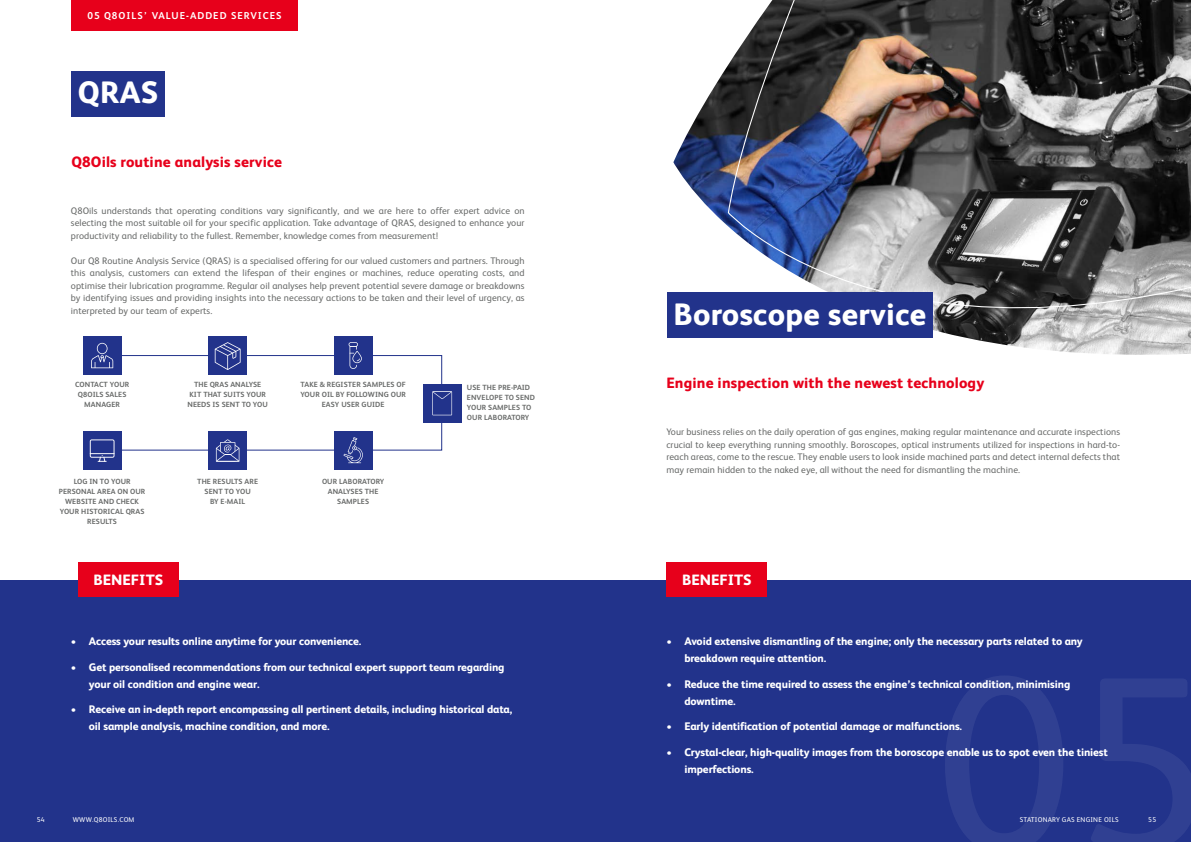
<style>
.page{position:relative;width:1191px;height:842px;background:#fff}
.page>*{position:absolute;margin:0;border:0;box-sizing:border-box;transform-origin:0 0}
.t1{font:249.7px "FS Albert";color:#fff}
.t2{font:800 31px "FS Albert";letter-spacing:.01em;color:#fff}
.t3{font:800 15px "FS Albert";letter-spacing:.01em;color:#e7001b}
.t4{font:800 15px "FS Albert";color:#fff}
.t5{font:800 11px/17px "FS Albert";letter-spacing:-.01em;color:#fff}
.t6{font:700 10px "FS Albert";letter-spacing:.1em;color:#fff}
.t7{font:9.5px/12.5px "FS Albert";letter-spacing:.01em;color:#676968;text-align:justify}
.t8{font:700 7.5px/10px "FS Albert";letter-spacing:.01em;color:#676968;text-align:center}
.t9{font:7px "FS Albert";letter-spacing:.03em;color:#fff}
</style>
<div class="page">
<img style="left:673px;top:67px;width:54px;height:159px">
<svg style="left:727px;top:0;width:464px;height:355px;background:#68686d"></svg>
<div style="left:0;top:581px;width:1191px;height:261px;background:#22338b"></div>
<div style="left:71px;top:0;width:227px;height:30px;background:#e7001b"></div>
<div style="left:666px;top:562px;width:101px;height:34px;background:#e7001b"></div>
<div style="left:667px;top:292px;width:265px;height:46px;background:#22338b"></div>
<div style="left:78px;top:562px;width:100px;height:34px;background:#e7001b"></div>
<div style="left:71px;top:71px;width:93px;height:46px;background:#22338b"></div>
<div style="left:83px;top:336px;width:38px;height:39px;background:#22338b"></div>
<div style="left:208px;top:336px;width:39px;height:39px;background:#22338b"></div>
<div style="left:334px;top:336px;width:38px;height:39px;background:#22338b"></div>
<div style="left:423px;top:385px;width:38px;height:38px;background:#22338b"></div>
<div style="left:83px;top:431px;width:38px;height:38px;background:#22338b"></div>
<div style="left:208px;top:431px;width:39px;height:38px;background:#22338b"></div>
<div style="left:334px;top:431px;width:38px;height:38px;background:#22338b"></div>
<div style="left:102px;top:355px;width:340px;height:96px;border:1px solid #22338b"></div>
<svg style="left:91px;top:343px;width:22px;height:25px"></svg>
<svg style="left:90px;top:439px;width:24px;height:23px"></svg>
<svg style="left:348px;top:342px;width:14px;height:27px"></svg>
<svg style="left:216px;top:439px;width:23px;height:23px"></svg>
<svg style="left:432px;top:391px;width:20px;height:24px"></svg>
<svg style="left:343px;top:437px;width:20px;height:26px"></svg>
<svg style="left:215px;top:342px;width:26px;height:28px"></svg>
<p class="t6" style="left:87px;top:10px;width:196px">05 Q8OILS’ VALUE-ADDED SERVICES</p>
<h2 class="t2" style="left:78px;top:75px;width:82px">QRAS</h2>
<h3 class="t3" style="left:71px;top:153px;width:212px">Q8Oils routine analysis service</h3>
<p class="t7" style="left:71px;top:204px;width:455px">Q8Oils understands that operating conditions vary significantly, and we are here to offer expert advice on selecting the most suitable oil for your specific application. Take advantage of QRAS, designed to enhance your productivity and reliability to the fullest. Remember, knowledge comes from measurement!</p>
<p class="t7" style="left:71px;top:254px;width:455px">Our Q8 Routine Analysis Service (QRAS) is a specialised offering for our valued customers and partners. Through this analysis, customers can extend the lifespan of their engines or machines, reduce operating costs, and optimise their lubrication programme. Regular oil analyses help prevent potential severe damage or breakdowns by identifying issues and providing insights into the necessary actions to be taken and their level of urgency, as interpreted by our team of experts.</p>
<p class="t8" style="left:75px;top:380px;width:56px">CONTACT YOUR<br>Q8OILS SALES<br>MANAGER</p>
<p class="t8" style="left:187px;top:380px;width:82px">THE QRAS ANALYSE<br>KIT THAT SUITS YOUR<br>NEEDS IS SENT TO YOU</p>
<p class="t8" style="left:300px;top:380px;width:107px">TAKE &amp; REGISTER SAMPLES OF<br>YOUR OIL BY FOLLOWING OUR<br>EASY USER GUIDE</p>
<p class="t8" style="left:59px;top:477px;width:88px">LOG IN TO YOUR<br>PERSONAL AREA ON OUR<br>WEBSITE AND CHECK<br>YOUR HISTORICAL QRAS<br>RESULTS</p>
<p class="t8" style="left:322px;top:477px;width:64px">OUR LABORATORY<br>ANALYSES THE<br>SAMPLES</p>
<p class="t8" style="left:197px;top:477px;width:62px">THE RESULTS ARE<br>SENT TO YOU<br>BY E-MAIL</p>
<h3 class="t4" style="left:93px;top:571px;width:71px">BENEFITS</h3>
<p class="t8" style="left:467px;top:383px;width:69px;text-align:left">USE THE PRE-PAID<br>ENVELOPE TO SEND<br>YOUR SAMPLES TO<br>OUR LABORATORY</p>
<h2 class="t2" style="left:673px;top:296px;width:254px">Boroscope service</h2>
<h3 class="t3" style="left:666px;top:374px;width:319px">Engine inspection with the newest technology</h3>
<p class="t7" style="left:666px;top:425px;width:455px">Your business relies on the daily operation of gas engines, making regular maintenance and accurate inspections crucial to keep everything running smoothly. Boroscopes, optical instruments utilized for inspections in hard-to&shy;reach areas, come to the rescue. They enable users to look inside machined parts and detect internal defects that may remain hidden to the naked eye, all without the need for dismantling the machine.</p>
<h3 class="t4" style="left:682px;top:571px;width:71px">BENEFITS</h3>
<p class="t5" style="left:71px;top:633px;width:292px">• Access your results online anytime for your convenience.</p>
<p class="t5" style="left:89px;top:658px;width:417px;text-indent:-18px">• Get personalised recommendations from our technical expert support team regarding your oil condition and engine wear.</p>
<p class="t5" style="left:89px;top:701px;width:425px;text-indent:-18px">• Receive an in-depth report encompassing all pertinent details, including historical data, oil sample analysis, machine condition, and more.</p>
<p class="t5" style="left:684px;top:633px;width:400px;text-indent:-18px">• Avoid extensive dismantling of the engine; only the necessary parts related to any breakdown require attention.</p>
<p class="t5" style="left:684px;top:675px;width:387px;text-indent:-18px">• Reduce the time required to assess the engine’s technical condition, minimising downtime.</p>
<p class="t5" style="left:666px;top:718px;width:297px">• Early identification of potential damage or malfunctions.</p>
<p class="t5" style="left:684px;top:743px;width:425px;text-indent:-18px">• Crystal-clear, high-quality images from the boroscope enable us to spot even the tiniest imperfections.</p>
<h1 class="t1" style="left:935px;top:622px;width:276px">05</h1>
<p class="t9" style="left:37px;top:815px;width:9px">54</p>
<p class="t9" style="left:73px;top:815px;width:63px">WWW.Q8OILS.COM</p>
<p class="t9" style="left:1020px;top:815px;width:100px">STATIONARY GAS ENGINE OILS</p>
<p class="t9" style="left:1148px;top:815px;width:9px">55</p>
</div>
